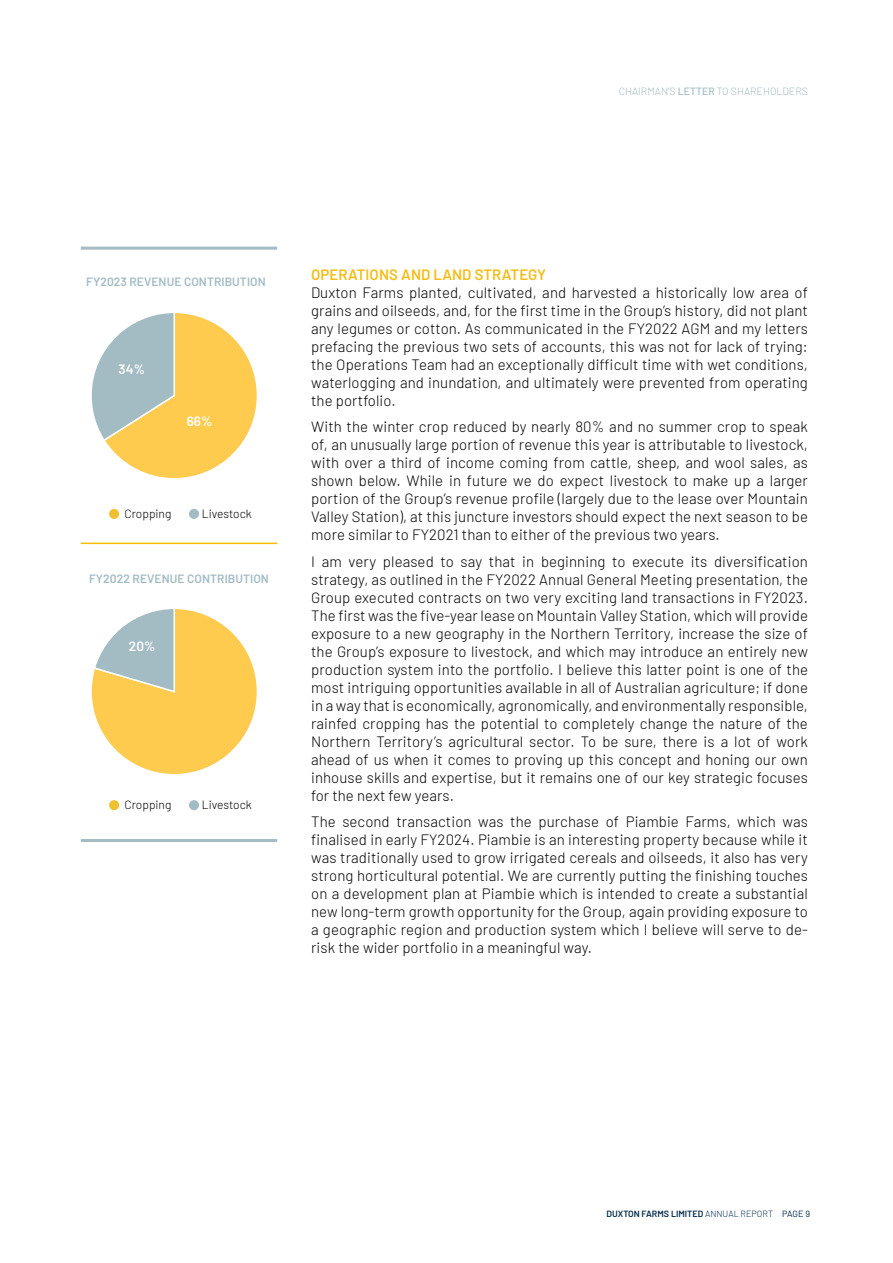
<style>
.page{position:relative;width:893px;height:1263px;background:#fff}
.page>*{position:absolute;margin:0;border:0;box-sizing:border-box;transform-origin:0 0}
.t1{font:300 15px/18px "Barlow";letter-spacing:.005em;color:#000;text-align:justify}
.t2{font:600 15px "Barlow";letter-spacing:.005em;color:#f5bd17}
.t3{font:600 13.5px "Barlow";color:#fff}
.t4{font:600 12px "Barlow";letter-spacing:.005em;color:#a3bbc3}
.t5{font:300 12px "Barlow";color:#000}
.t6{font:300 10.5px "Barlow";color:#a3bbc3}
.t7{font:600 9px "Barlow";color:#002b4a}
.s1{font-weight:500}
.s2{font-weight:300}
.s3{font-weight:400}
</style>
<div class="page">
<svg style="left:91px;top:609px;width:166px;height:165px"></svg>
<svg style="left:91px;top:313px;width:166px;height:165px"></svg>
<hr style="left:81px;top:543px;width:196px;height:1px;background:#f6bd00">
<hr style="left:81px;top:247px;width:196px;height:3px;background:#a3bbc3">
<hr style="left:81px;top:839px;width:196px;height:3px;background:#a3bbc3">
<div style="left:109px;top:509px;width:10px;height:10px;background:#eec133;border-radius:50%"></div>
<div style="left:109px;top:800px;width:10px;height:10px;background:#eec133;border-radius:50%"></div>
<div style="left:189px;top:509px;width:10px;height:10px;background:#a3bbc3;border-radius:50%"></div>
<div style="left:189px;top:800px;width:10px;height:10px;background:#a3bbc3;border-radius:50%"></div>
<p class="t6" style="left:619px;top:84px;width:191px">CHAIRMAN’S <span class="s1">LETTER</span> TO SHAREHOLDERS</p>
<p class="t4" style="left:86px;top:273px;width:181px">FY2023 REVENUE CONTRIBUTION</p>
<p class="t3" style="left:118px;top:360px;width:28px">34%</p>
<p class="t3" style="left:187px;top:411px;width:27px">66%</p>
<p class="t5" style="left:124px;top:505px;width:49px">Cropping</p>
<p class="t5" style="left:202px;top:505px;width:51px">Livestock</p>
<p class="t4" style="left:89px;top:570px;width:181px">FY2022 REVENUE CONTRIBUTION</p>
<p class="t3" style="left:129px;top:636px;width:28px">20%</p>
<p class="t5" style="left:124px;top:796px;width:49px">Cropping</p>
<p class="t5" style="left:202px;top:796px;width:51px">Livestock</p>
<p class="t2" style="left:311px;top:263px;width:237px">OPERATIONS AND LAND STRATEGY</p>
<p class="t1" style="left:311px;top:282px;width:498px">Duxton Farms planted, cultivated, and harvested a historically low area of grains and oilseeds, and, for the first time in the Group’s history, did not plant any legumes or cotton. As communicated in the FY2022 AGM and my letters prefacing the previous two sets of accounts, this was not for lack of trying: the Operations Team had an exceptionally difficult time with wet conditions, waterlogging and inundation, and ultimately were prevented from operating the portfolio.</p>
<p class="t1" style="left:311px;top:417px;width:498px">With the winter crop reduced by nearly 80% and no summer crop to speak of, an unusually large portion of revenue this year is attributable to livestock, with over a third of income coming from cattle, sheep, and wool sales, as shown below. While in future we do expect livestock to make up a larger portion of the Group’s revenue profile (largely due to the lease over Mountain Valley Station), at this juncture investors should expect the next season to be more similar to FY2021 than to either of the previous two years.</p>
<p class="t1" style="left:311px;top:551px;width:498px">I am very pleased to say that in beginning to execute its diversification strategy, as outlined in the FY2022 Annual General Meeting presentation, the Group executed contracts on two very exciting land transactions in FY2023.<br>The first was the five-year lease on Mountain Valley Station, which will provide exposure to a new geography in the Northern Territory, increase the size of the Group’s exposure to livestock, and which may introduce an entirely new production system into the portfolio. I believe this latter point is one of the most intriguing opportunities available in all of Australian agriculture; if done in a way that is economically, agronomically, and environmentally responsible, rainfed cropping has the potential to completely change the nature of the Northern Territory’s agricultural sector. To be sure, there is a lot of work ahead of us when it comes to proving up this concept and honing our own inhouse skills and expertise, but it remains one of our key strategic focuses for the next few years.</p>
<p class="t1" style="left:311px;top:812px;width:498px">The second transaction was the purchase of Piambie Farms, which was finalised in early FY2024. Piambie is an interesting property because while it was traditionally used to grow irrigated cereals and oilseeds, it also has very strong horticultural potential. We are currently putting the finishing touches on a development plan at Piambie which is intended to create a substantial new long-term growth opportunity for the Group, again providing exposure to a geographic region and production system which I believe will serve to de&shy;risk the wider portfolio in a meaningful way.</p>
<p class="t7" style="left:606px;top:1207px;width:205px">DUXTON FARMS LIMITED <span class="s2">ANNUAL REPORT</span> <span class="s3">PAGE 9</span></p>
</div>
